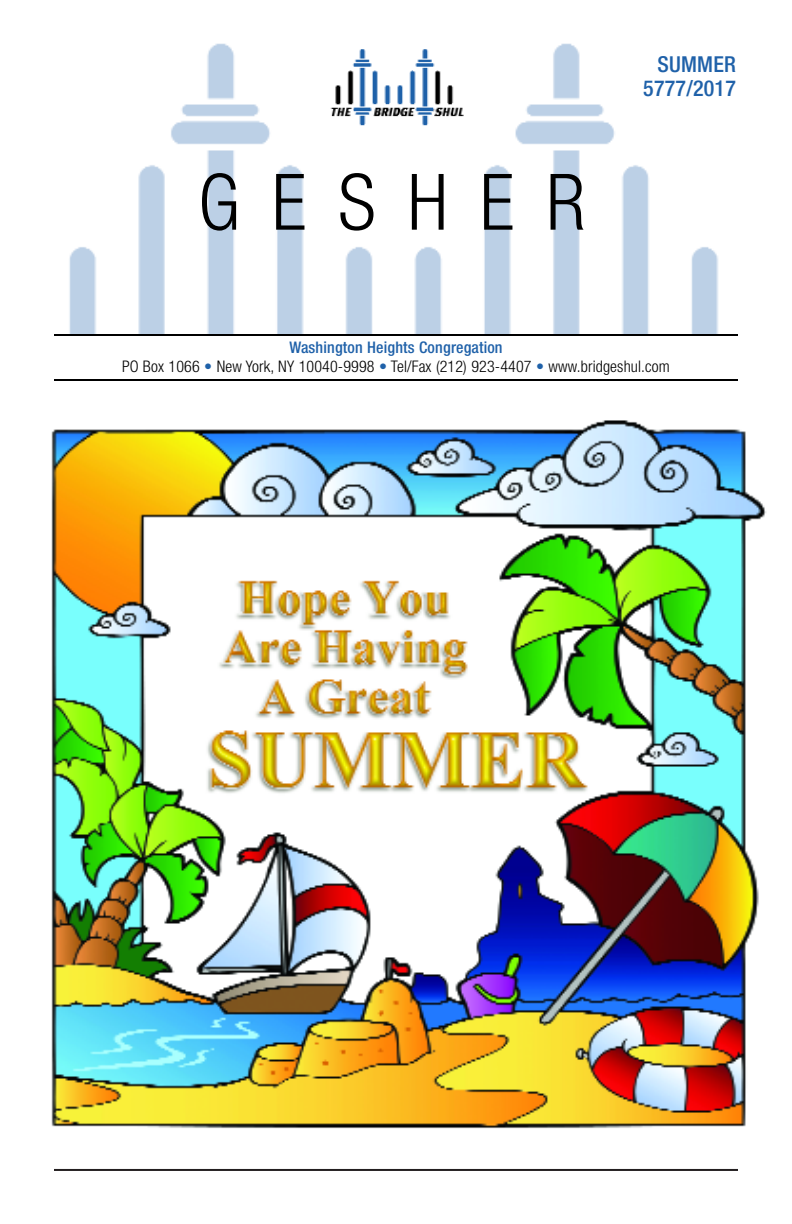
<style>
.page{position:relative;width:792px;height:1224px;background:#fff}
.page>*{position:absolute;margin:0;border:0;box-sizing:border-box;transform-origin:0 0}
.t1{font:300 condensed 78px "Helvetica Neue";letter-spacing:.41em;color:#000}
.t2{font:500 condensed 22px/24px "Helvetica Neue";letter-spacing:.01em;color:#1f61a9;text-align:right}
.t3{font:300 condensed 16px/19.2px "Helvetica Neue";letter-spacing:.01em;color:#000;text-align:center}
.s1{font-weight:500;color:#1f61a9}
.s2{color:#1f61a9}
</style>
<div class="page">
<hr style="left:54px;top:1169px;width:684px;height:2px;background:#231f20">
<img style="left:69px;top:43px;width:649px;height:291px">
<hr style="left:54px;top:334px;width:684px;height:2px;background:#000">
<hr style="left:54px;top:379px;width:684px;height:2px;background:#000">
<img style="left:314px;top:43px;width:163px;height:91px">
<img style="left:351px;top:43px;width:86px;height:86px">
<img style="left:51px;top:420px;width:716px;height:709px">
<h1 class="t1" style="left:198px;top:174px;width:389px">GESHER</h1>
<h2 class="t2" style="left:643px;top:54px;width:94px">SUMMER<br>5777/2017</h2>
<p class="t3" style="left:122px;top:339px;width:549px"><span class="s1">Washington Heights Congregation<br></span>PO Box 1066 <span class="s2">•</span> New York, NY 10040-9998 <span class="s2">•</span> Tel/Fax (212) 923-4407 <span class="s2">•</span> www.bridgeshul.com</p>
</div>
